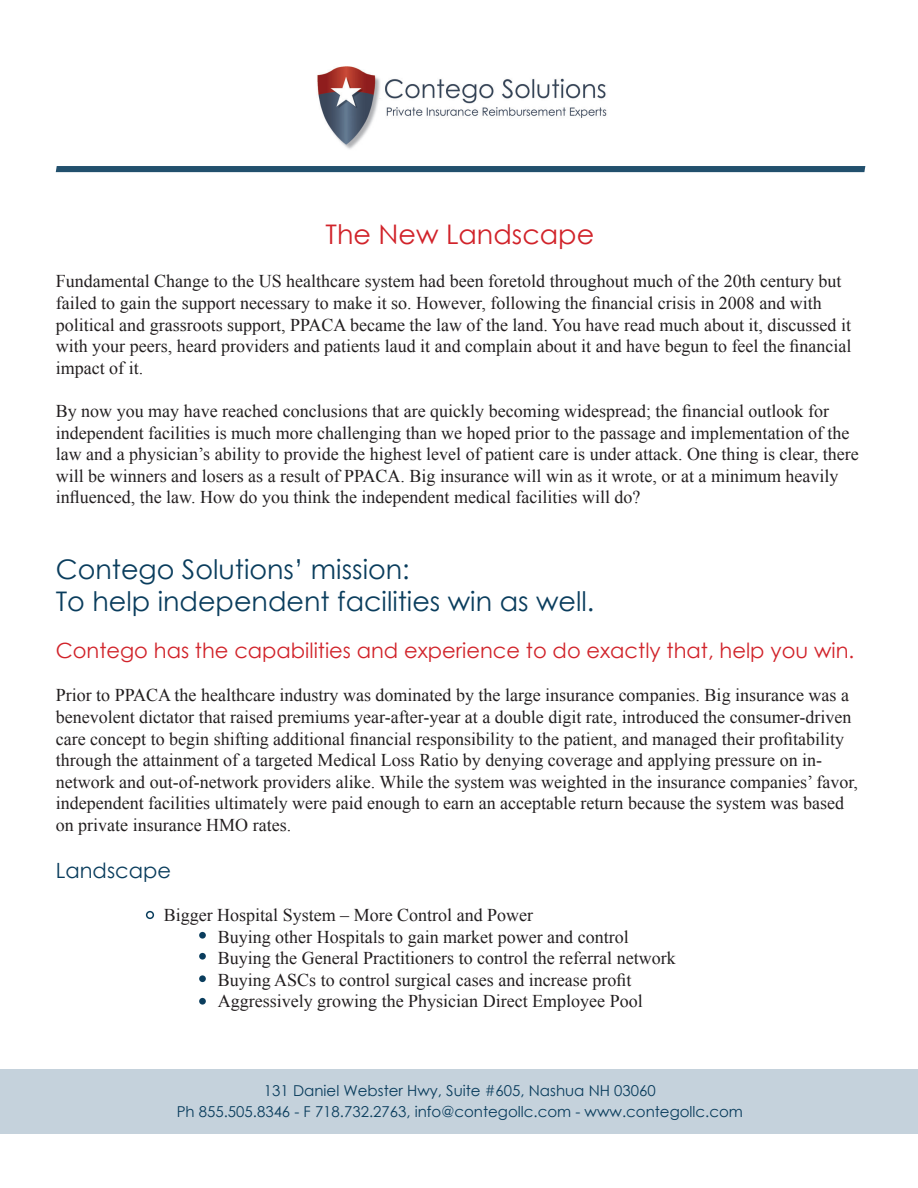
<style>
.page{position:relative;width:918px;height:1188px;background:#fff}
.page>*{position:absolute;margin:0;border:0;box-sizing:border-box;transform-origin:0 0}
.t1{font:27px "Century Gothic";color:#0a3d5d}
.t2{font:27px "Century Gothic";color:#d1232a}
.t3{font:21px "Century Gothic";color:#d1232a}
.t4{font:21px "Century Gothic";color:#0a3d5d}
.t5{font:18px/21.6px "Times New Roman";color:#231f20}
.t6{font:15px "Century Gothic";color:#0a3d5d}
</style>
<div class="page">
<div style="left:56px;top:166px;width:809px;height:6px;background:#22506d"></div>
<div style="left:0;top:1069px;width:918px;height:65px;background:#c5d2dc"></div>
<img style="left:317px;top:66px;width:290px;height:83px">
<div style="left:146px;top:911px;width:8px;height:8px;border:2px solid #0a3d5d;border-radius:50%"></div>
<div style="left:199px;top:932px;width:7px;height:7px;background:#0a3d5d;border-radius:50%"></div>
<div style="left:199px;top:953px;width:7px;height:7px;background:#0a3d5d;border-radius:50%"></div>
<div style="left:199px;top:975px;width:7px;height:7px;background:#0a3d5d;border-radius:50%"></div>
<div style="left:199px;top:998px;width:7px;height:7px;background:#0a3d5d;border-radius:50%"></div>
<p class="t2" style="left:326px;top:216px;width:270px">The New Landscape</p>
<p class="t5" style="left:56px;top:270px;width:797px">Fundamental Change to the US healthcare system had been foretold throughout much of the 20th century but failed to gain the support necessary to make it so. However, following the financial crisis in 2008 and with political and grassroots support, PPACA became the law of the land. You have read much about it, discussed it with your peers, heard providers and patients laud it and complain about it and have begun to feel the financial impact of it.</p>
<p class="t5" style="left:56px;top:400px;width:805px">By now you may have reached conclusions that are quickly becoming widespread; the financial outlook for independent facilities is much more challenging than we hoped prior to the passage and implementation of the law and a physician’s ability to provide the highest level of patient care is under attack. One thing is clear, there will be winners and losers as a result of PPACA. Big insurance will win as it wrote, or at a minimum heavily influenced, the law. How do you think the independent medical facilities will do?</p>
<p class="t1" style="left:56px;top:550px;width:355px">Contego Solutions’ mission:</p>
<p class="t1" style="left:56px;top:583px;width:540px">To help independent facilities win as well.</p>
<p class="t3" style="left:56px;top:636px;width:800px">Contego has the capabilities and experience to do exactly that, help you win.</p>
<p class="t5" style="left:56px;top:684px;width:804px">Prior to PPACA the healthcare industry was dominated by the large insurance companies. Big insurance was a benevolent dictator that raised premiums year-after-year at a double digit rate, introduced the consumer-driven care concept to begin shifting additional financial responsibility to the patient, and managed their profitability through the attainment of a targeted Medical Loss Ratio by denying coverage and applying pressure on in&shy;network and out-of-network providers alike. While the system was weighted in the insurance companies’ favor, independent facilities ultimately were paid enough to earn an acceptable return because the system was based on private insurance HMO rates.</p>
<p class="t4" style="left:56px;top:855px;width:117px">Landscape</p>
<p class="t5" style="left:164px;top:904px;width:371px">Bigger Hospital System – More Control and Power</p>
<p class="t5" style="left:218px;top:925px;width:412px">Buying other Hospitals to gain market power and control</p>
<p class="t5" style="left:218px;top:947px;width:459px">Buying the General Practitioners to control the referral network</p>
<p class="t5" style="left:218px;top:969px;width:415px">Buying ASCs to control surgical cases and increase profit</p>
<p class="t5" style="left:218px;top:990px;width:426px">Aggressively growing the Physician Direct Employee Pool</p>
<p class="t6" style="left:264px;top:1080px;width:393px">131 Daniel Webster Hwy, Suite #605, Nashua NH 03060</p>
<p class="t6" style="left:177px;top:1101px;width:568px">Ph 855.505.8346 - F 718.732.2763, info@contegollc.com - www.contegollc.com</p>
</div>
